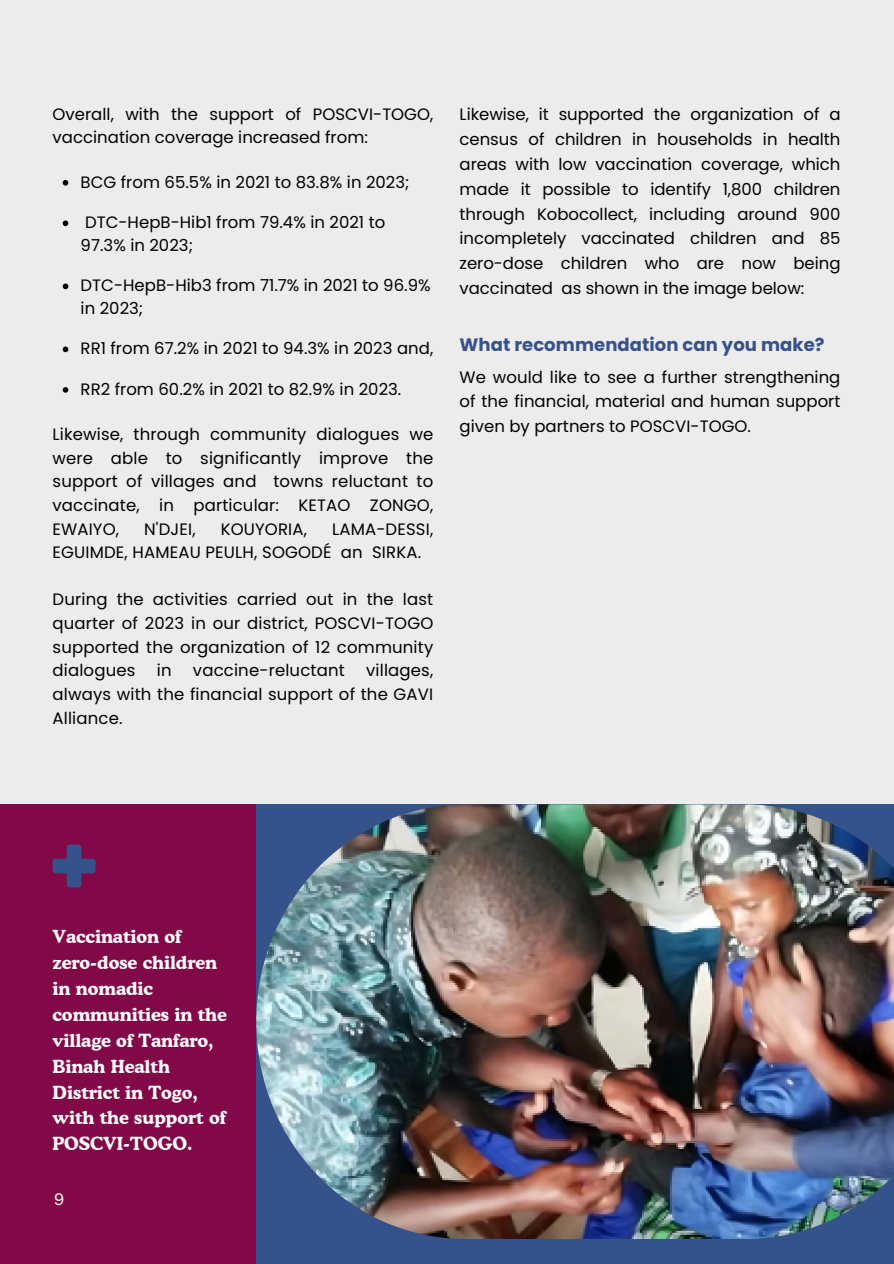
<style>
.page{position:relative;width:894px;height:1264px;background:#fff}
.page>*{position:absolute;margin:0;border:0;box-sizing:border-box;transform-origin:0 0}
.t1{font:700 18px/25.8px "Cooper BT";color:#fff}
.t2{font:700 18px "Poppins";letter-spacing:.005em;color:#36528b}
.t3{font:16.5px/23.7px "Poppins";color:#000001;text-align:justify}
.t4{font:16.05px "Public Sans";color:#faf4e6}
</style>
<div class="page">
<div style="left:0;top:0;width:893px;height:1263px;background:#edeced"></div>
<div style="left:0;top:804px;width:256px;height:459px;background:#810947"></div>
<div style="left:256px;top:804px;width:637px;height:459px;background:#36528b"></div>
<img style="left:256px;top:804px;width:637px;height:434px">
<svg style="left:63px;top:180px;width:5px;height:6px"></svg>
<svg style="left:63px;top:220px;width:5px;height:6px"></svg>
<svg style="left:63px;top:283px;width:5px;height:6px"></svg>
<svg style="left:63px;top:346px;width:5px;height:6px"></svg>
<svg style="left:63px;top:387px;width:5px;height:6px"></svg>
<svg style="left:53px;top:844px;width:42px;height:43px"></svg>
<p class="t3" style="left:53px;top:103px;width:382px;line-height:22.5px">Overall, with the support of POSCVI-TOGO, vaccination coverage increased from:</p>
<p class="t3" style="left:81px;top:170px;width:330px">BCG from 65.5% in 2021 to 83.8% in 2023;</p>
<p class="t3" style="left:81px;top:211px;width:306px;line-height:22.5px">DTC-HepB-Hib1 from 79.4% in 2021 to<br>97.3% in 2023;</p>
<p class="t3" style="left:81px;top:274px;width:351px;line-height:22.5px">DTC-HepB-Hib3 from 71.7% in 2021 to 96.9% in 2023;</p>
<p class="t3" style="left:81px;top:337px;width:354px">RR1 from 67.2% in 2021 to 94.3% in 2023 and,</p>
<p class="t3" style="left:81px;top:377px;width:322px">RR2 from 60.2% in 2021 to 82.9% in 2023.</p>
<p class="t3" style="left:53px;top:422px;width:382px">Likewise, through community dialogues we were able to significantly improve the support of villages and towns reluctant to vaccinate, in particular: KETAO ZONGO, EWAIYO,</p>
<p class="t3" style="left:144px;top:517px;width:53px">N'DJEI,</p>
<p class="t3" style="left:221px;top:517px;width:88px">KOUYORIA,</p>
<p class="t3" style="left:53px;top:517px;width:382px;text-indent:279px">LAMA-DESSI,<br>EGUIMDE, HAMEAU PEULH, SOGODÉ an SIRKA.</p>
<p class="t3" style="left:53px;top:588px;width:382px">During the activities carried out in the last quarter of 2023 in our district, POSCVI-TOGO supported the organization of 12 community dialogues</p>
<p class="t3" style="left:53px;top:658px;width:382px;text-indent:313px">villages, always with the financial support of the GAVI Alliance.</p>
<p class="t3" style="left:157px;top:658px;width:16px">in</p>
<p class="t3" style="left:193px;top:658px;width:153px">vaccine-reluctant</p>
<p class="t3" style="left:459px;top:102px;width:382px;line-height:24.8px">Likewise, it supported the organization of a census of children in households in health areas with low vaccination coverage, which made it possible to identify 1,800 children through Kobocollect, including around 900 incompletely vaccinated children and 85 zero-dose children who are now being vaccinated as shown in the image below:</p>
<p class="t2" style="left:459px;top:332px;width:366px">What recommendation can you make?</p>
<h1 class="t3" style="left:459px;top:364px;width:382px;line-height:24.8px">We would like to see a further strengthening of the financial, material and human support given by partners to POSCVI-TOGO.</h1>
<h1 class="t1" style="left:53px;top:923px;width:176px">Vaccination of zero-dose children in nomadic communities in the village of Tanfaro,<br>Binah Health<br>District in Togo, with the support of<br>POSCVI-TOGO.</h1>
<p class="t4" style="left:54px;top:1189px;width:12px">9</p>
</div>
